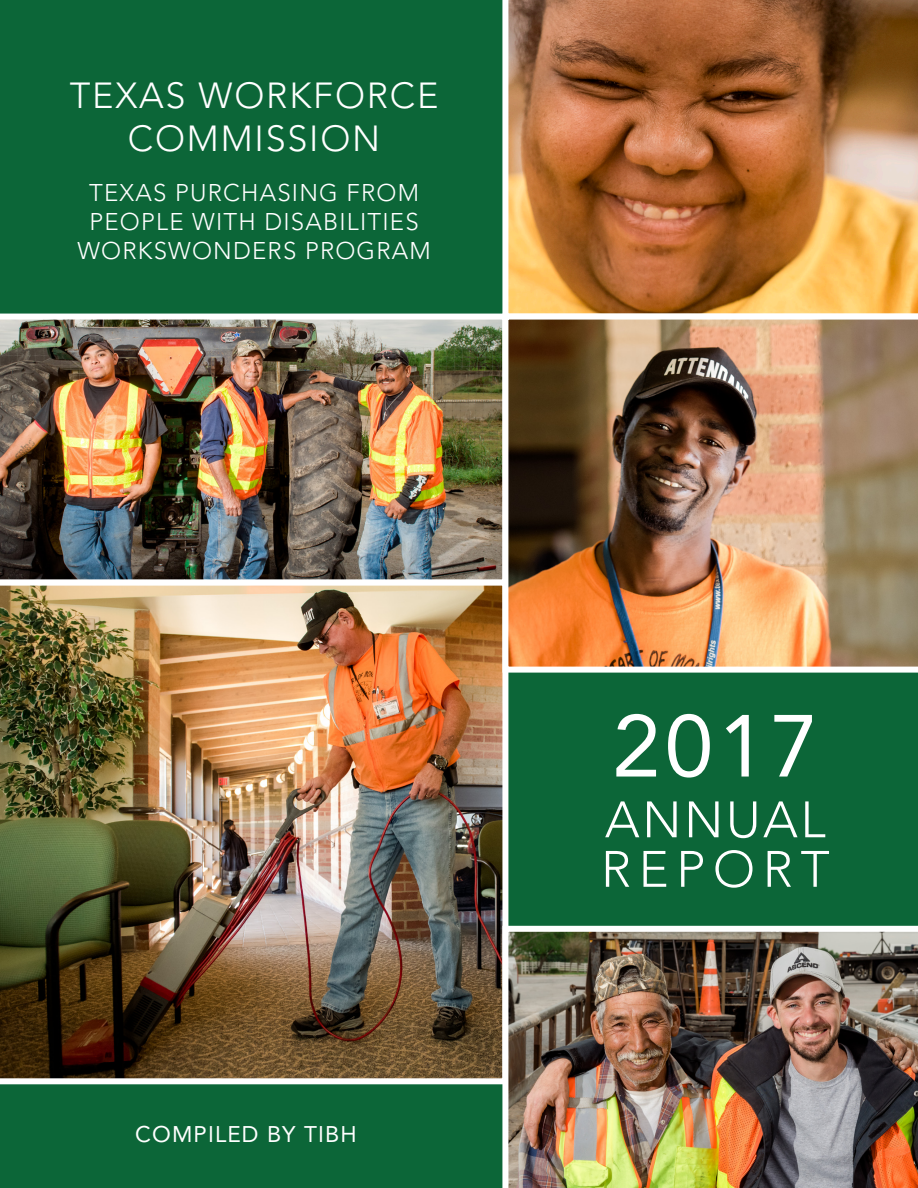
<style>
.page{position:relative;width:918px;height:1188px;background:#0c6638}
.page>*{position:absolute;margin:0;border:0;box-sizing:border-box;transform-origin:0 0}
.t1{font:87px "Avenir LT Std";color:#fff}
.t2{font:300 50.7px/49.5px "Avenir LT Std";letter-spacing:.1em;color:#fff}
.t3{font:300 36px/43.2px "Avenir LT Std";letter-spacing:.05em;color:#fff;text-align:center}
.t4{font:300 24px/28.8px "Avenir LT Std";letter-spacing:.05em;color:#fff;text-align:center}
.t5{font:22.5px "Avenir LT Std";letter-spacing:.05em;color:#fff}
</style>
<div class="page">
<img style="left:0;top:585px;width:508px;height:499px">
<img style="left:0;top:314px;width:502px;height:271px">
<img style="left:502px;top:0;width:416px;height:314px">
<img style="left:502px;top:926px;width:416px;height:262px">
<img style="left:502px;top:314px;width:416px;height:359px">
<h1 class="t3" style="left:70px;top:74px;width:370px">TEXAS WORKFORCE<br>COMMISSION</h1>
<h1 class="t4" style="left:77px;top:178px;width:355px">TEXAS PURCHASING FROM<br>PEOPLE WITH DISABILITIES<br>WORKSWONDERS PROGRAM</h1>
<p class="t5" style="left:135px;top:1121px;width:223px">COMPILED BY TIBH</p>
<h1 class="t1" style="left:612px;top:696px;width:208px">2017</h1>
<h1 class="t2" style="left:601px;top:795px;width:230px">ANNUAL<br>REPORT</h1>
</div>
